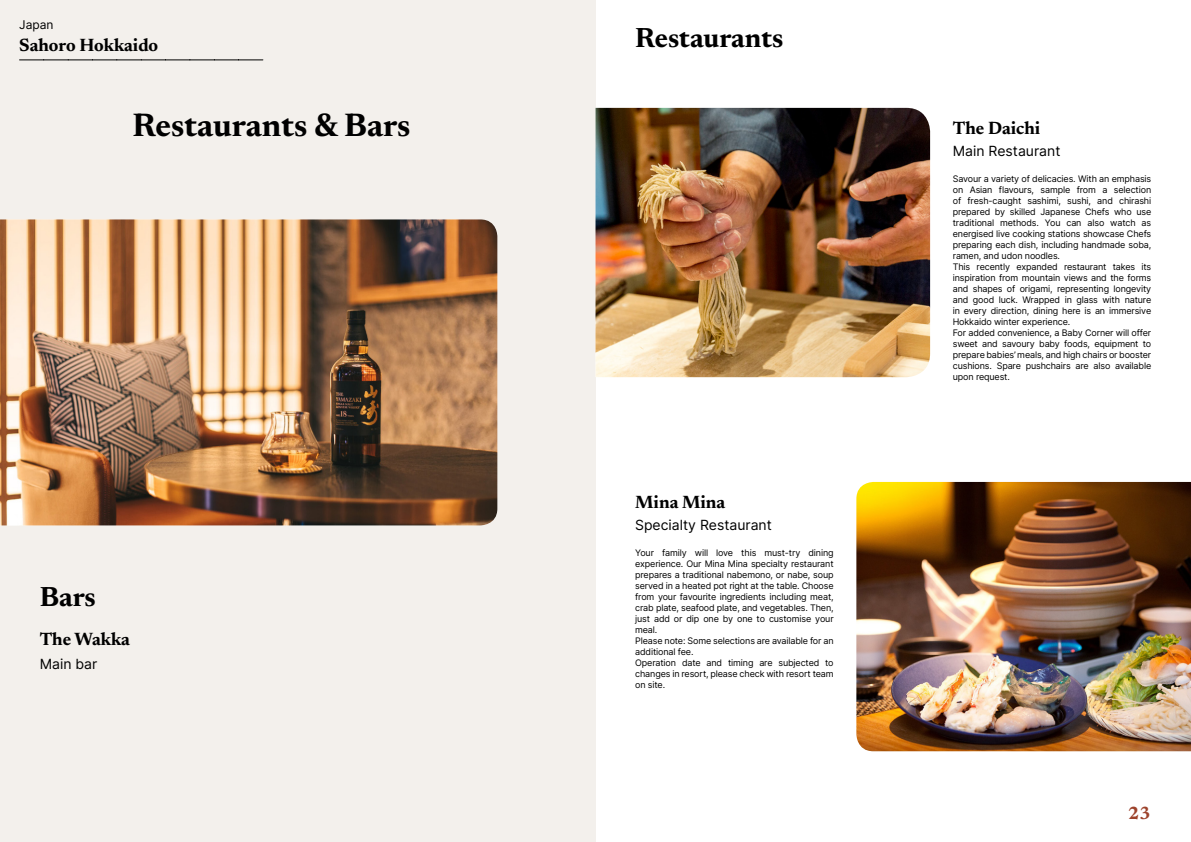
<style>
.page{position:relative;width:1191px;height:842px;background:#fff}
.page>*{position:absolute;margin:0;border:0;box-sizing:border-box;transform-origin:0 0}
.t1{font:700 33px "Newsreader 24 pt";color:#000}
.t2{font:700 28px "Newsreader 24 pt";color:#000}
.t3{font:700 18px "Newsreader 24 pt";color:#000}
.t4{font:700 18px "Newsreader 24 pt";color:#9d432c}
.t5{font:14px "Inter";color:#000}
.t6{font:12px "Inter";color:#000}
.t7{font:9px/11px "Inter";letter-spacing:-.015em;color:#000}
</style>
<div class="page">
<div style="left:0;top:0;width:595px;height:842px;background:#f3f0ec"></div>
<img style="left:0;top:219px;width:497px;height:306px">
<img style="left:595px;top:108px;width:335px;height:269px">
<img style="left:856px;top:482px;width:335px;height:269px">
<svg style="left:20px;top:60px;width:243px;height:1px"></svg>
<h3 class="t6" style="left:19px;top:15px;width:36px">Japan</h3>
<h3 class="t3" style="left:19px;top:32px;width:140px">Sahoro Hokkaido</h3>
<h1 class="t1" style="left:133px;top:101px;width:279px">Restaurants &amp; Bars</h1>
<h2 class="t2" style="left:40px;top:576px;width:58px">Bars</h2>
<h3 class="t3" style="left:40px;top:626px;width:92px">The Wakka</h3>
<h3 class="t5" style="left:40px;top:654px;width:59px">Main bar</h3>
<h2 class="t2" style="left:635px;top:18px;width:150px">Restaurants</h2>
<h3 class="t3" style="left:635px;top:489px;width:92px">Mina Mina</h3>
<h3 class="t5" style="left:635px;top:515px;width:138px">Specialty Restaurant</h3>
<p class="t7" style="left:635px;top:547px;width:200px">Your family will love this must-try dining experience. Our Mina Mina specialty restaurant prepares a traditional nabemono, or nabe, soup served in a heated pot right at the table. Choose from your favourite ingredients including meat, crab plate, seafood plate, and vegetables. Then, just add or dip one by one to customise your meal.<br>Please note: Some selections are available for an additional fee.<br>Operation date and timing are subjected to changes in resort, please check with resort team on site.</p>
<h3 class="t3" style="left:952px;top:115px;width:89px">The Daichi</h3>
<h3 class="t5" style="left:952px;top:141px;width:109px">Main Restaurant</h3>
<p class="t7" style="left:952px;top:173px;width:200px">Savour a variety of delicacies. With an emphasis on Asian flavours, sample from a selection of fresh-caught sashimi, sushi, and chirashi prepared by skilled Japanese Chefs who use traditional methods. You can also watch as energised live cooking stations showcase Chefs preparing each dish, including handmade soba, ramen, and udon noodles.<br>This recently expanded restaurant takes its inspiration from mountain views and the forms and shapes of origami, representing longevity and good luck. Wrapped in glass with nature in every direction, dining here is an immersive Hokkaido winter experience.<br>For added convenience, a Baby Corner will offer sweet and savoury baby foods, equipment to prepare babies’ meals, and high chairs or booster cushions. Spare pushchairs are also available upon request.</p>
<h3 class="t4" style="left:1128px;top:800px;width:24px">23</h3>
</div>
